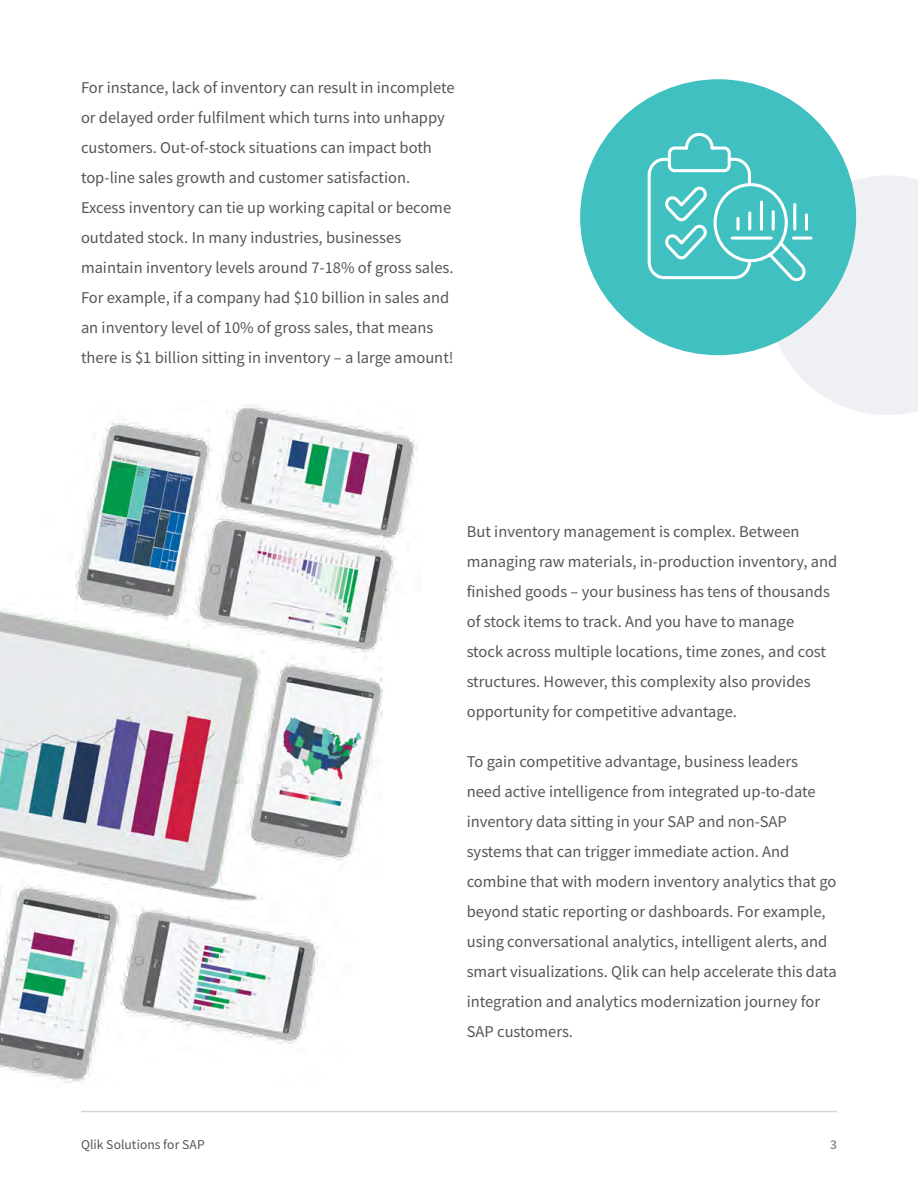
<style>
.page{position:relative;width:918px;height:1188px;background:#fff}
.page>*{position:absolute;margin:0;border:0;box-sizing:border-box;transform-origin:0 0}
.t1{font:16.5px/30px "Source Sans Pro";color:#54565b}
.t2{font:13.5px "Source Sans Pro";letter-spacing:.005em;color:#54565b}
.t3{font:600 13.5px "Source Sans Pro";color:#89878b}
</style>
<div class="page">
<hr style="left:81px;top:1111px;width:756px;height:1px;background:#d6d4d5">
<div style="left:580px;top:79px;width:276px;height:276px;background:#40c0c0;border-radius:50%"></div>
<img style="left:0;top:404px;width:418px;height:679px">
<svg style="left:646px;top:131px;width:272px;height:284px"></svg>
<p class="t1" style="left:81px;top:73px;width:375px">For instance, lack of inventory can result in incomplete or delayed order fulfilment which turns into unhappy customers. Out-of-stock situations can impact both top-line sales growth and customer satisfaction.<br>Excess inventory can tie up working capital or become outdated stock. In many industries, businesses maintain inventory levels around 7-18% of gross sales.<br>For example, if a company had $10 billion in sales and an inventory level of 10% of gross sales, that means there is $1 billion sitting in inventory – a large amount!</p>
<p class="t1" style="left:467px;top:517px;width:372px">But inventory management is complex. Between managing raw materials, in-production inventory, and finished goods – your business has tens of thousands of stock items to track. And you have to manage<br>stock across multiple locations, time zones, and cost structures. However, this complexity also provides opportunity for competitive advantage.</p>
<p class="t1" style="left:467px;top:747px;width:372px">To gain competitive advantage, business leaders need active intelligence from integrated up-to-date inventory data sitting in your SAP and non-SAP systems that can trigger immediate action. And combine that with modern inventory analytics that go beyond static reporting or dashboards. For example, using conversational analytics, intelligent alerts, and smart visualizations. Qlik can help accelerate this data integration and analytics modernization journey for SAP customers.</p>
<p class="t2" style="left:81px;top:1136px;width:125px">Qlik Solutions for SAP</p>
<p class="t3" style="left:830px;top:1136px;width:8px">3</p>
</div>
